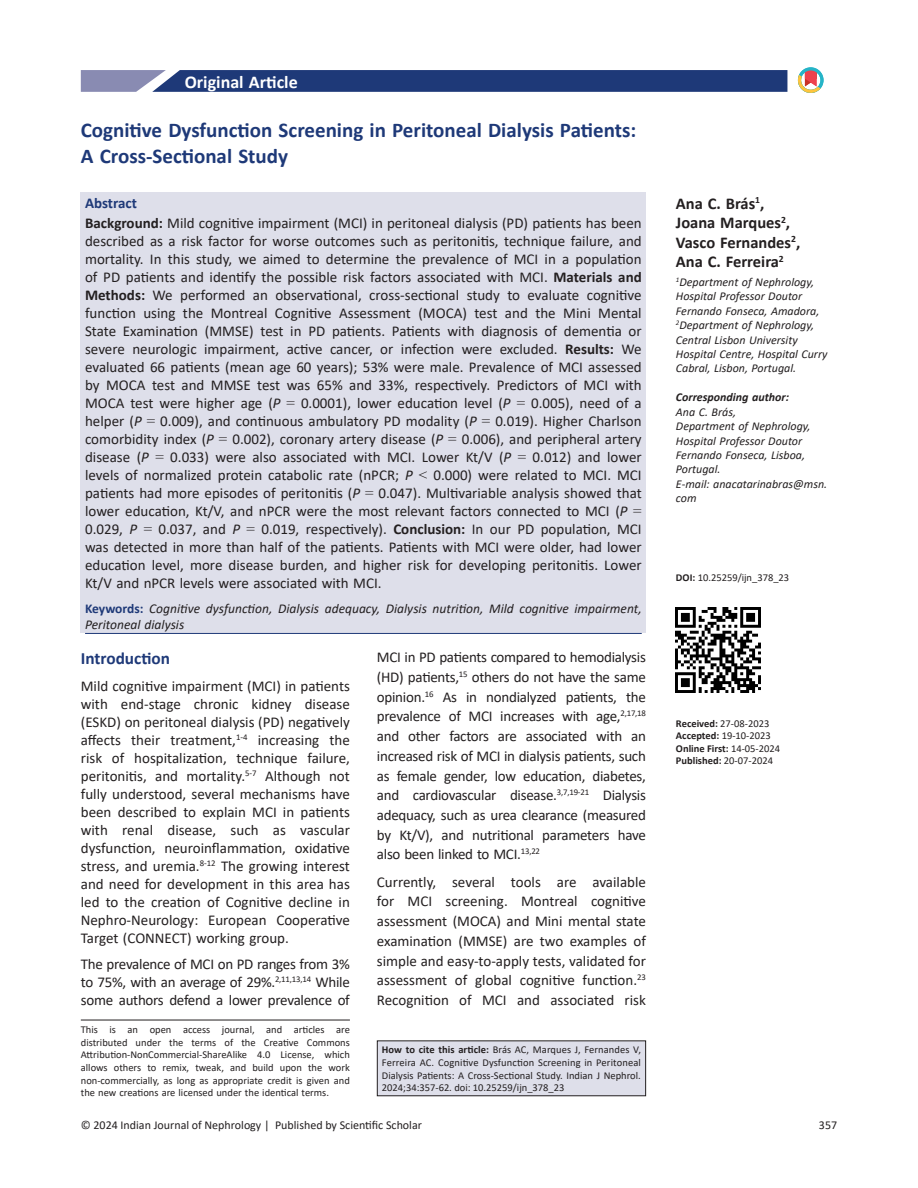
<style>
.page{position:relative;width:918px;height:1188px;background:#fff}
.page>*{position:absolute;margin:0;border:0;box-sizing:border-box;transform-origin:0 0}
.title-text{font:700 21px/25.2px "Calibri";color:#1e3978}
.suptit{font:700 18px "Calibri";color:#fff}
.heading1{font:700 17.25px "Calibri";color:#1e3978}
.aut-grp{font:700 16.5px/19.5px "Calibri";color:#231f20}
.abs_para_first_last{font:15px/18px "Calibri";color:#231f20;text-align:justify}
.para{font:15px/19.6px "Calibri";letter-spacing:-.02em;color:#231f20;text-align:justify}
.para_firstDropCaps{font:15px/18px "Calibri";color:#231f20;text-align:justify}
.abs_title{font:700 15px "Calibri";color:#1e3978}
.keywords_para{font:italic 13.5px/16.2px "Calibri";color:#231f20}
.aut-aff_first_last{font:italic 12px/14.4px "Calibri";color:#231f20}
.cores-author{font:italic 12px/14.4px "Calibri";color:#231f20}
.t1{font:12px "Calibri";color:#231f20}
.citation_para{font:10.5px/12.6px "Calibri";color:#231f20;text-align:justify}
.doi_para{font:10.5px "Calibri";color:#231f20}
.epub_date{font:700 10.5px "Calibri";color:#231f20}
.published_date{font:700 10.5px "Calibri";color:#231f20}
.received_date{font:10.5px "Calibri";color:#231f20}
.accepted_date{font:10.5px "Calibri";color:#231f20}
.s1{font-weight:700}
.s2{font-style:italic}
.s3{font-family:"Times New Roman"}
.s4{font-weight:700;font-style:normal;color:#1e3978}
.s5{font-weight:400}
</style>
<div class="page">
<svg style="left:81px;top:70px;width:706px;height:22px;background:#2f4781"></svg>
<hr style="left:81px;top:1020px;width:269px;height:1px;background:#231f20">
<div style="left:81px;top:192px;width:565px;height:441px;background:#dedfea"></div>
<hr style="left:85px;top:633px;width:557px;height:1px;background:#1e3978">
<div style="left:377px;top:1041px;width:269px;height:55px;background:#dedfea"></div>
<div style="left:377px;top:1040px;width:269px;height:56px;border:1px solid #231f20"></div>
<img style="left:676px;top:608px;width:85px;height:85px">
<svg style="left:798px;top:67px;width:25px;height:26px"></svg>
<p class="suptit" style="left:185px;top:69px;width:115px">Original Article</p>
<p class="title-text" style="left:81px;top:118px;width:557px">Cognitive Dysfunction Screening in Peritoneal Dialysis Patients:<br>A Cross-Sectional Study</p>
<p class="abs_title" style="left:85px;top:192px;width:53px">Abstract</p>
<p class="abs_para_first_last" style="left:85px;top:214px;width:558px"><span class="s1">Background:</span> Mild cognitive impairment (MCI) in peritoneal dialysis (PD) patients has been described as a risk factor for worse outcomes such as peritonitis, technique failure, and mortality. In this study, we aimed to determine the prevalence of MCI in a population of PD patients and identify the possible risk factors associated with MCI. <span class="s1">Materials and Methods:</span> We performed an observational, cross-sectional study to evaluate cognitive function using the Montreal Cognitive Assessment (MOCA) test and the Mini Mental State Examination (MMSE) test in PD patients. Patients with diagnosis of dementia or severe neurologic impairment, active cancer, or infection were excluded. <span class="s1">Results:</span> We evaluated 66 patients (mean age 60 years); 53% were male. Prevalence of MCI assessed by MOCA test and MMSE test was 65% and 33%, respectively. Predictors of MCI with MOCA test were higher age (<span class="s2">P</span> <span class="s3">=</span> 0.0001), lower education level (<span class="s2">P</span> <span class="s3">=</span> 0.005), need of a helper (<span class="s2">P</span> <span class="s3">=</span> 0.009), and continuous ambulatory PD modality (<span class="s2">P</span> <span class="s3">=</span> 0.019). Higher Charlson comorbidity index (<span class="s2">P</span> <span class="s3">=</span> 0.002), coronary artery disease (<span class="s2">P</span> <span class="s3">=</span> 0.006), and peripheral artery disease (<span class="s2">P</span> <span class="s3">=</span> 0.033) were also associated with MCI. Lower Kt/V (<span class="s2">P</span> <span class="s3">=</span> 0.012) and lower levels of normalized protein catabolic rate (nPCR; <span class="s2">P</span> <span class="s3">&lt;</span> 0.000) were related to MCI. MCI patients had more episodes of peritonitis (<span class="s2">P</span> <span class="s3">=</span> 0.047). Multivariable analysis showed that lower education, Kt/V, and nPCR were the most relevant factors connected to MCI (<span class="s2">P</span> <span class="s3">= </span>0.029, <span class="s2">P</span> <span class="s3">=</span> 0.037, and <span class="s2">P</span> <span class="s3">=</span> 0.019, respectively). <span class="s1">Conclusion:</span> In our PD population, MCI was detected in more than half of the patients. Patients with MCI were older, had lower education level, more disease burden, and higher risk for developing peritonitis. Lower Kt/V and nPCR levels were associated with MCI.</p>
<p class="keywords_para" style="left:85px;top:599px;width:558px"><span class="s4">Keywords:</span> Cognitive dysfunction, Dialysis adequacy, Dialysis nutrition, Mild cognitive impairment,<br>Peritoneal dialysis</p>
<p class="heading1" style="left:81px;top:646px;width:91px">Introduction</p>
<p class="para_firstDropCaps" style="left:81px;top:676px;width:271px">Mild cognitive impairment (MCI) in patients with end-stage chronic kidney disease (ESKD) on peritoneal dialysis (PD) negatively affects their treatment,<sup>1-4</sup> increasing the risk of hospitalization, technique failure, peritonitis, and mortality.<sup>5-7</sup> Although not fully understood, several mechanisms have been described to explain MCI in patients with renal disease, such as vascular dysfunction, neuroinflammation, oxidative stress, and uremia.<sup>8-12</sup> The growing interest and need for development in this area has led to the creation of Cognitive decline in Nephro-Neurology: European Cooperative Target (CONNECT) working group.</p>
<p class="para" style="left:81px;top:954px;width:271px;line-height:18px">The prevalence of MCI on PD ranges from 3% to 75%, with an average of 29%.<sup>2,11,13,14</sup> While some authors defend a lower prevalence of</p>
<p class="citation_para" style="left:81px;top:1023px;width:271px">This is an open access journal, and articles are distributed under the terms of the Creative Commons Attribution‑NonCommercial‑ShareAlike 4.0 License, which allows others to remix, tweak, and build upon the work non‑commercially, as long as appropriate credit is given and the new creations are licensed under the identical terms.</p>
<p class="para" style="left:377px;top:647px;width:271px">MCI in PD patients compared to hemodialysis (HD) patients,<sup>15</sup> others do not have the same opinion.<sup>16</sup> As in nondialyzed patients, the prevalence of MCI increases with age,<sup>2,17,18 </sup>and other factors are associated with an increased risk of MCI in dialysis patients, such as female gender, low education, diabetes, and cardiovascular disease.<sup>3,7,19-21</sup> Dialysis adequacy, such as urea clearance (measured by Kt/V), and nutritional parameters have also been linked to MCI.<sup>13,22</sup></p>
<p class="para" style="left:377px;top:871px;width:271px">Currently, several tools are available for MCI screening. Montreal cognitive assessment (MOCA) and Mini mental state examination (MMSE) are two examples of simple and easy-to-apply tests, validated for assessment of global cognitive function.<sup>23<br></sup>Recognition of MCI and associated risk</p>
<p class="citation_para" style="left:382px;top:1043px;width:261px"><span class="s1">How to cite this article:</span> Brás AC, Marques J, Fernandes V, Ferreira AC. Cognitive Dysfunction Screening in Peritoneal Dialysis Patients: A Cross-Sectional Study. Indian J Nephrol.<br>2024;34:357-62. doi: 10.25259/ijn_378_23</p>
<p class="aut-grp" style="left:676px;top:194px;width:126px">Ana C. Brás<sup>1</sup>,<br>Joana Marques<sup>2</sup>,<br>Vasco Fernandes<sup>2</sup>,<br>Ana C. Ferreira<sup>2</sup></p>
<p class="aut-aff_first_last" style="left:676px;top:274px;width:153px"><sup>1</sup>Department of Nephrology,<br>Hospital Professor Doutor<br>Fernando Fonseca, Amadora,<br><sup>2</sup>Department of Nephrology,<br>Central Lisbon University<br>Hospital Centre, Hospital Curry<br>Cabral, Lisbon, Portugal.</p>
<p class="cores-author" style="left:676px;top:390px;width:153px"><span class="s1">Corresponding author:<br></span>Ana C. Brás,<br>Department of Nephrology,<br>Hospital Professor Doutor<br>Fernando Fonseca, Lisboa,<br>Portugal.<br>E-mail: anacatarinabras@msn. com</p>
<p class="doi_para" style="left:676px;top:571px;width:115px"><span class="s1">DOI:</span> 10.25259/ijn_378_23</p>
<p class="received_date" style="left:676px;top:716px;width:95px"><span class="s1">Received:</span> 27-08-2023</p>
<p class="accepted_date" style="left:676px;top:728px;width:96px"><span class="s1">Accepted:</span> 19-10-2023</p>
<p class="epub_date" style="left:676px;top:741px;width:106px">Online First: <span class="s5">14-05-2024</span></p>
<p class="published_date" style="left:676px;top:753px;width:99px">Published: <span class="s5">20-07-2024</span></p>
<p class="t1" style="left:81px;top:1116px;width:343px">© 2024 Indian Journal of Nephrology | Published by Scientific Scholar</p>
<p class="t1" style="left:819px;top:1116px;width:20px">357</p>
</div>
